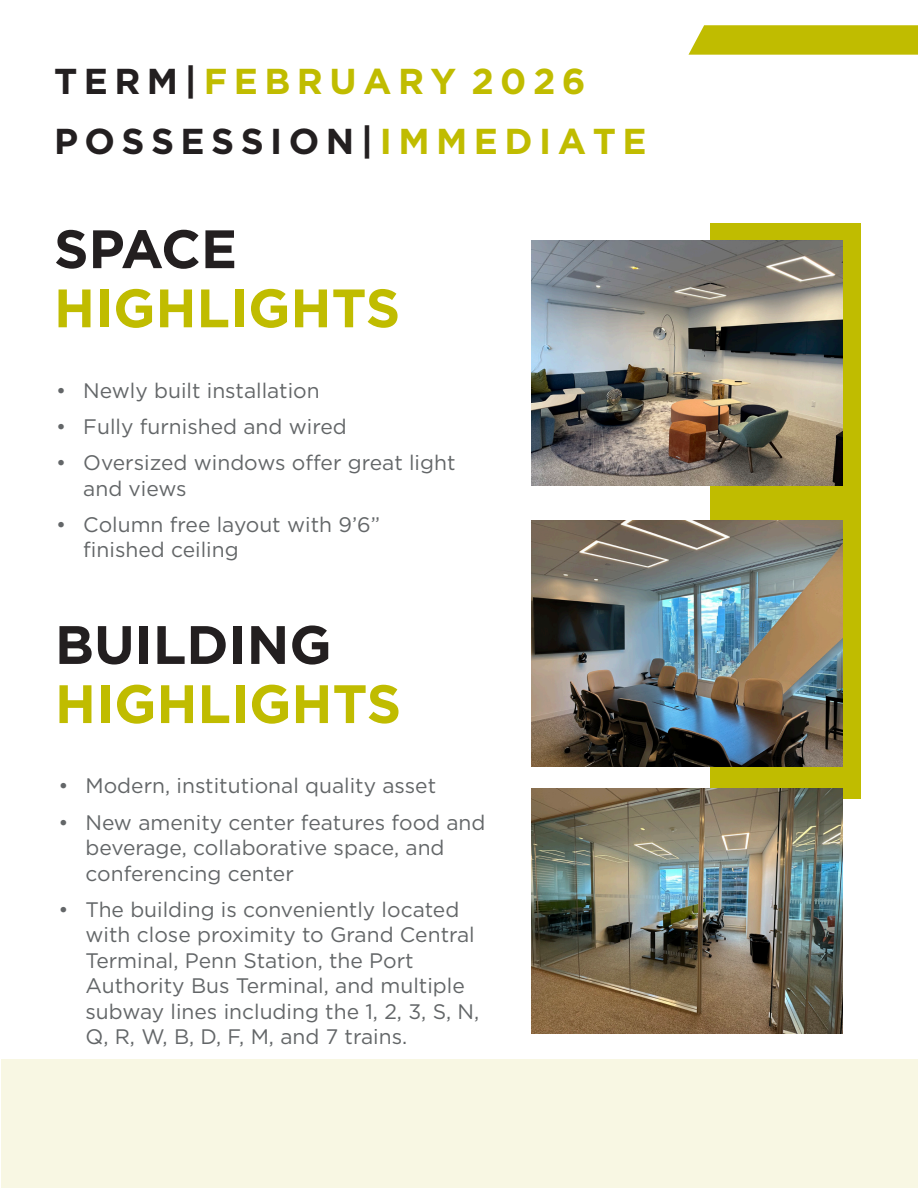
<style>
.page{position:relative;width:918px;height:1188px;background:#fff}
.page>*{position:absolute;margin:0;border:0;box-sizing:border-box;transform-origin:0 0}
.t1{font:700 54px "Gotham";color:#c0bc00}
.t2{font:700 54px "Gotham";color:#231f20}
.t3{font:700 36px "Gotham";color:#231f20}
.t4{font:700 36px "Gotham";color:#c0bc00}
.t5{font:21px/25.5px "Gotham";color:#636668}
.s1{color:#231f20}
.s2{color:#c0bc00}
</style>
<div class="page">
<div style="left:1px;top:1059px;width:917px;height:129px;background:#f8f7e3"></div>
<div style="left:711px;top:223px;width:150px;height:575px;background:#c0bc00"></div>
<img style="left:531px;top:241px;width:312px;height:245px">
<svg style="left:688px;top:25px;width:230px;height:30px;background:#c3bf0e"></svg>
<img style="left:531px;top:521px;width:312px;height:245px">
<img style="left:531px;top:788px;width:312px;height:246px">
<p class="t4" style="left:54px;top:57px;width:533px"><span class="s1">T E R M |</span> F E B R U A R Y 2 0 2 6</p>
<p class="t3" style="left:54px;top:117px;width:594px">P O S S E S S I O N | <span class="s2">I M M E D I A T E</span></p>
<p class="t2" style="left:54px;top:213px;width:185px">SPACE</p>
<p class="t1" style="left:54px;top:272px;width:348px">HIGHLIGHTS</p>
<p class="t5" style="left:56px;top:377px;width:265px">• Newly built installation</p>
<p class="t5" style="left:56px;top:413px;width:292px">• Fully furnished and wired</p>
<p class="t5" style="left:83px;top:449px;width:374px;text-indent:-27px">• Oversized windows offer great light and views</p>
<p class="t5" style="left:83px;top:511px;width:298px;text-indent:-27px">• Column free layout with 9’6” finished ceiling</p>
<p class="t2" style="left:55px;top:609px;width:278px">BUILDING</p>
<p class="t1" style="left:55px;top:668px;width:348px">HIGHLIGHTS</p>
<p class="t5" style="left:58px;top:773px;width:379px">• Modern, institutional quality asset</p>
<p class="t5" style="left:86px;top:809px;width:402px;text-indent:-27px">• New amenity center features food and beverage, collaborative space, and conferencing center</p>
<p class="t5" style="left:86px;top:896px;width:395px;text-indent:-27px">• The building is conveniently located with close proximity to Grand Central Terminal, Penn Station, the Port Authority Bus Terminal, and multiple subway lines including the 1, 2, 3, S, N, Q, R, W, B, D, F, M, and 7 trains.</p>
</div>
